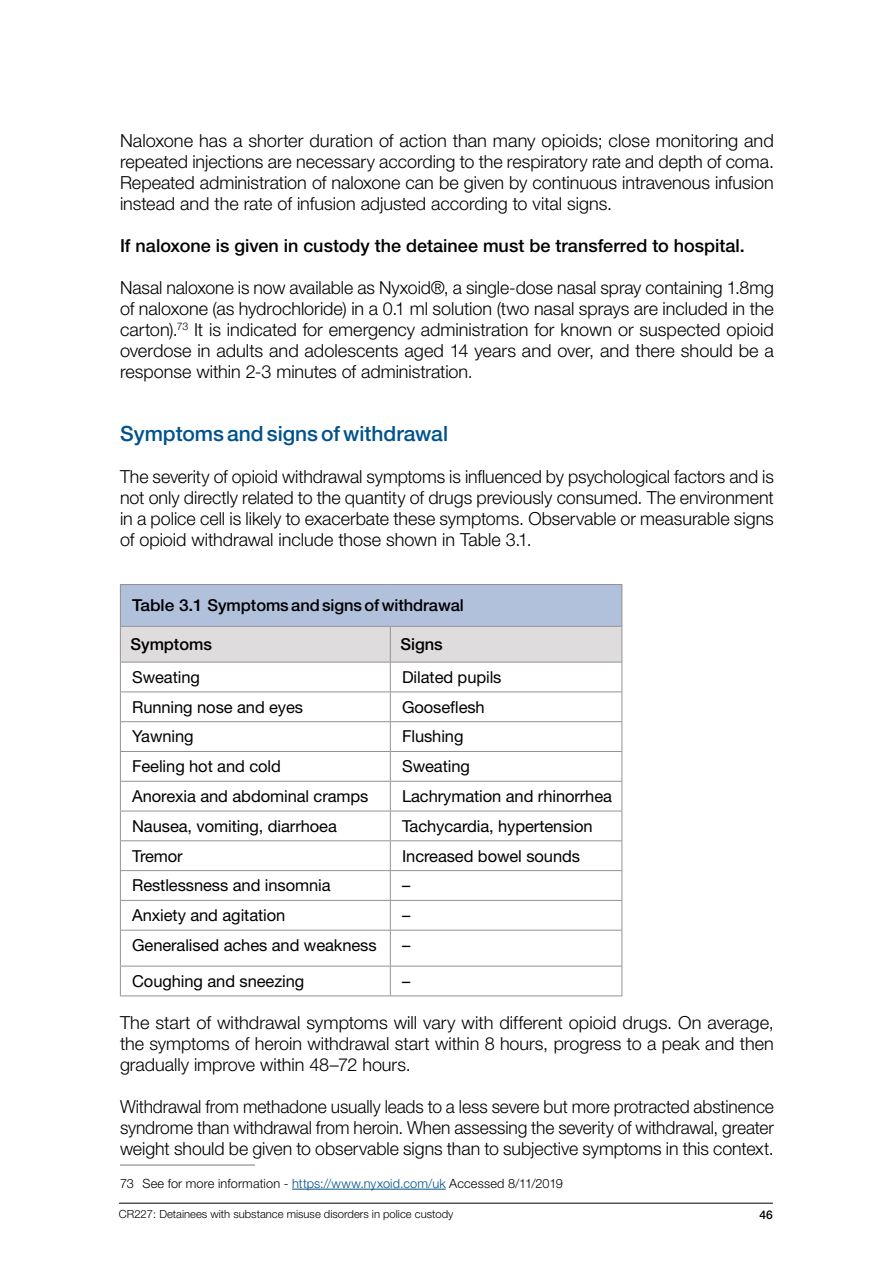
<style>
.page{position:relative;width:893px;height:1263px;background:#fff}
.page>*{position:absolute;margin:0;border:0;box-sizing:border-box;transform-origin:0 0}
.t1{font:500 21px "Helvetica Neue LT Std";color:#00528d}
.t2{font:300 18px/21px "Helvetica Neue LT Std";color:#000;text-align:justify}
.t3{font:500 18px "Helvetica Neue LT Std";color:#000}
.t4{font:16.5px "Helvetica Neue LT Std";letter-spacing:-.005em;color:#000}
.t5{font:500 16.5px "Helvetica Neue LT Std";letter-spacing:-.005em;color:#000;scale:1.05 1}
.t6{font:500 16.5px "Helvetica Neue LT Std";letter-spacing:-.005em;color:#000}
.t7{font:300 12.75px "Helvetica Neue LT Std";letter-spacing:.01em;color:#000}
.t8{font:500 12px "Helvetica Neue LT Std";color:#000}
.t9{font:300 11.25px "Helvetica Neue LT Std";color:#000}
.s1{color:#00528d}
</style>
<div class="page">
<hr style="left:119px;top:1203px;width:654px;height:1px;background:#000">
<div style="left:120px;top:584px;width:502px;height:42px;background:#b1c1dc"></div>
<hr style="left:120px;top:966px;width:270px;height:1px;background:#949192">
<hr style="left:390px;top:966px;width:232px;height:1px;background:#949192">
<hr style="left:120px;top:584px;width:270px;height:1px;background:#949192">
<hr style="left:120px;top:585px;width:1px;height:41px;background:#949192">
<hr style="left:390px;top:584px;width:232px;height:1px;background:#949192">
<hr style="left:622px;top:585px;width:1px;height:41px;background:#949192">
<hr style="left:390px;top:930px;width:232px;height:1px;background:#949192">
<hr style="left:120px;top:930px;width:270px;height:1px;background:#949192">
<hr style="left:390px;top:930px;width:1px;height:36px;background:#949192">
<svg style="left:390px;top:966px;width:1px;height:29px"></svg>
<svg style="left:120px;top:626px;width:503px;height:304px"></svg>
<hr style="left:120px;top:930px;width:1px;height:36px;background:#949192">
<hr style="left:622px;top:930px;width:1px;height:36px;background:#949192">
<svg style="left:120px;top:966px;width:1px;height:29px"></svg>
<svg style="left:622px;top:966px;width:1px;height:29px"></svg>
<hr style="left:120px;top:995px;width:270px;height:1px;background:#949192">
<hr style="left:390px;top:995px;width:232px;height:1px;background:#949192">
<hr style="left:120px;top:1164px;width:135px;height:2px;background:#a9a5a7">
<hr style="left:292px;top:1189px;width:154px;height:1px;background:#00528d">
<p class="t2" style="left:120px;top:130px;width:655px">Naloxone has a shorter duration of action than many opioids; close monitoring and repeated injections are necessary according to the respiratory rate and depth of coma.<br>Repeated administration of naloxone can be given by continuous intravenous infusion instead and the rate of infusion adjusted according to vital signs.</p>
<p class="t3" style="left:120px;top:235px;width:626px">If naloxone is given in custody the detainee must be transferred to hospital.</p>
<p class="t2" style="left:120px;top:277px;width:655px">Nasal naloxone is now available as Nyxoid®, a single-dose nasal spray containing 1.8mg of naloxone (as hydrochloride) in a 0.1 ml solution (two nasal sprays are included in the carton).<sup>73</sup> It is indicated for emergency administration for known or suspected opioid overdose in adults and adolescents aged 14 years and over, and there should be a response within 2-3 minutes of administration.</p>
<p class="t1" style="left:120px;top:421px;width:330px">Symptoms and signs of withdrawal</p>
<p class="t2" style="left:120px;top:466px;width:655px">The severity of opioid withdrawal symptoms is influenced by psychological factors and is not only directly related to the quantity of drugs previously consumed. The environment in a police cell is likely to exacerbate these symptoms. Observable or measurable signs of opioid withdrawal include those shown in Table 3.1.</p>
<p class="t5" style="left:132px;top:596px;width:317px">Table 3.1 Symptoms and signs of withdrawal</p>
<p class="t6" style="left:131px;top:634px;width:83px">Symptoms</p>
<p class="t6" style="left:401px;top:634px;width:44px">Signs</p>
<p class="t4" style="left:132px;top:667px;width:69px">Sweating</p>
<p class="t4" style="left:402px;top:667px;width:101px">Dilated pupils</p>
<p class="t4" style="left:132px;top:697px;width:173px">Running nose and eyes</p>
<p class="t4" style="left:402px;top:697px;width:84px">Gooseflesh</p>
<p class="t4" style="left:132px;top:727px;width:63px">Yawning</p>
<p class="t4" style="left:402px;top:727px;width:63px">Flushing</p>
<p class="t4" style="left:132px;top:756px;width:150px">Feeling hot and cold</p>
<p class="t4" style="left:402px;top:756px;width:69px">Sweating</p>
<p class="t4" style="left:132px;top:786px;width:238px">Anorexia and abdominal cramps</p>
<p class="t4" style="left:402px;top:786px;width:211px">Lachrymation and rhinorrhea</p>
<p class="t4" style="left:132px;top:816px;width:206px">Nausea, vomiting, diarrhoea</p>
<p class="t4" style="left:402px;top:816px;width:192px">Tachycardia, hypertension</p>
<p class="t4" style="left:132px;top:846px;width:52px">Tremor</p>
<p class="t4" style="left:402px;top:846px;width:179px">Increased bowel sounds</p>
<p class="t4" style="left:132px;top:876px;width:200px">Restlessness and insomnia</p>
<p class="t4" style="left:402px;top:876px;width:10px">–</p>
<p class="t4" style="left:132px;top:905px;width:155px">Anxiety and agitation</p>
<p class="t4" style="left:402px;top:905px;width:10px">–</p>
<p class="t4" style="left:132px;top:935px;width:246px">Generalised aches and weakness</p>
<p class="t4" style="left:402px;top:935px;width:10px">–</p>
<p class="t4" style="left:132px;top:971px;width:174px">Coughing and sneezing</p>
<p class="t4" style="left:402px;top:971px;width:10px">–</p>
<p class="t2" style="left:120px;top:1012px;width:655px">The start of withdrawal symptoms will vary with different opioid drugs. On average, the symptoms of heroin withdrawal start within 8 hours, progress to a peak and then gradually improve within 48–72 hours.</p>
<p class="t2" style="left:120px;top:1096px;width:655px">Withdrawal from methadone usually leads to a less severe but more protracted abstinence syndrome than withdrawal from heroin. When assessing the severity of withdrawal, greater weight should be given to observable signs than to subjective symptoms in this context.</p>
<p class="t7" style="left:120px;top:1175px;width:444px">73 See for more information - <span class="s1">https://www.nyxoid.com/uk</span> Accessed 8/11/2019</p>
<p class="t9" style="left:119px;top:1207px;width:336px">CR227: Detainees with substance misuse disorders in police custody</p>
<p class="t8" style="left:760px;top:1207px;width:15px">46</p>
</div>
